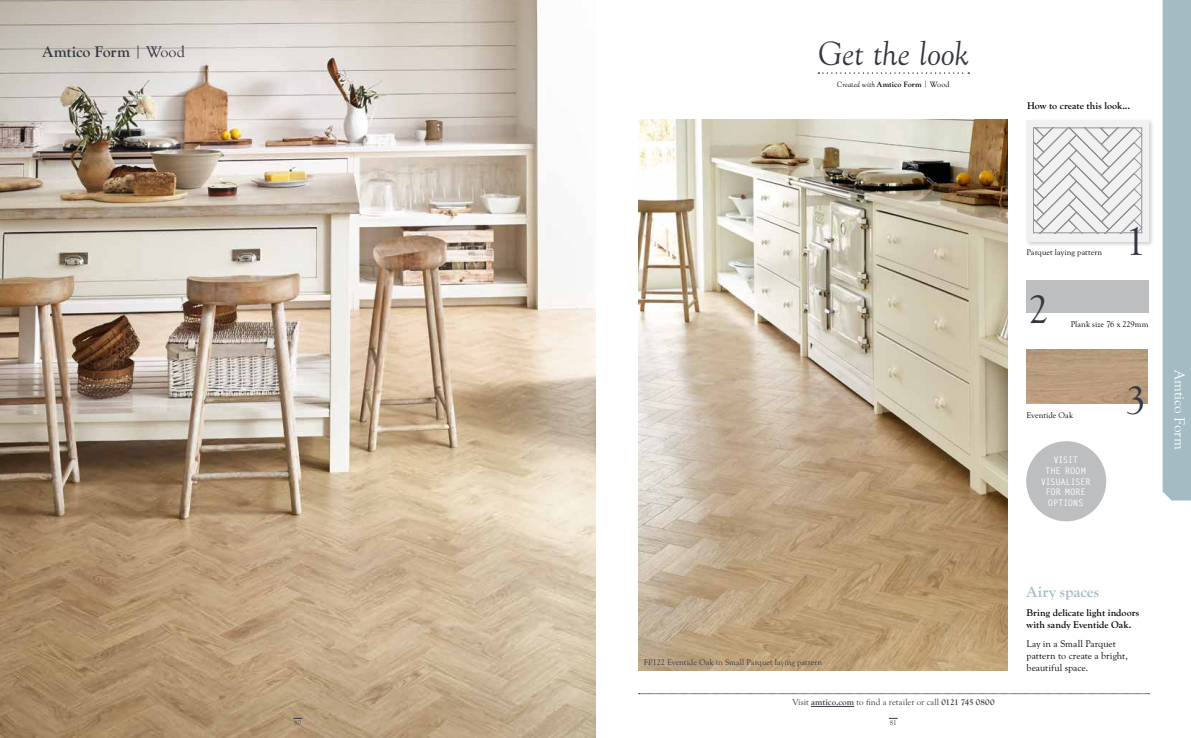
<style>
.page{position:relative;width:1191px;height:738px;background:#fff}
.page>*{position:absolute;margin:0;border:0;box-sizing:border-box;transform-origin:0 0}
.t1{font:41px "Goudy Old Sty";color:#343741}
.t2{font:italic 35px "Goudy Old Sty";letter-spacing:-.01em;color:#343741}
.t3{font:700 16px "Goudy Old Sty";letter-spacing:-.01em;color:#343741}
.t4{font:700 16px "Goudy Old Sty";letter-spacing:.005em;color:#a3bbc3}
.t5{font:15px "Goudy Old Sty";letter-spacing:-.015em;color:#fff}
.t6{font:700 10px/12px "Goudy Old Sty";letter-spacing:.005em;color:#000}
.t7{font:10px/12px "Goudy Old Sty";letter-spacing:.005em;color:#000}
.t8{font:9px "Goudy Old Sty";letter-spacing:.005em;color:#343741}
.t9{font:700 9px/10.8px "Letter Gothic Std";letter-spacing:-.035em;color:#fff;text-align:center}
.t10{font:8.5px "Goudy Old Sty";letter-spacing:.01em;color:#000}
.t11{font:8.5px "Goudy Old Sty";letter-spacing:.01em;color:#343741}
.t12{font:italic 8px "Goudy Old Sty";letter-spacing:.015em;color:#000}
.t13{font:7px "Goudy Old Sty";color:#343741}
.s1{font-weight:400}
.s2{font-weight:700;font-style:normal}
.s3{font-style:normal}
.s4{font-weight:700}
</style>
<div class="page">
<div style="left:1026px;top:280px;width:122px;height:32px;background:#bcbec0"></div>
<div style="left:1025px;top:118px;width:129px;height:129px;background:#000;opacity:.2"></div>
<div style="left:1026px;top:120px;width:122px;height:121px;background:#f1f1f2"></div>
<svg style="left:1035px;top:129px;width:105px;height:102px"></svg>
<div style="left:1033px;top:127px;width:109px;height:106px;border:1px solid #939598"></div>
<img style="left:0;top:0;width:595px;height:737px">
<img style="left:638px;top:120px;width:369px;height:550px">
<svg style="left:638px;top:693px;width:511px;height:1px"></svg>
<hr style="left:811px;top:705px;width:43px;height:1px;background:#343741">
<svg style="left:818px;top:72px;width:151px;height:2px"></svg>
<div style="left:1025px;top:439px;width:82px;height:83px;background:#bcbec0;border-radius:50%"></div>
<div style="left:1023px;top:438px;width:85px;height:85px;border:2px solid #fff;border-radius:50%"></div>
<div style="left:1162px;top:0;width:29px;height:500px;background:#a3bbc3"></div>
<h3 class="t3" style="left:43px;top:43px;width:144px">Amtico Form <span class="s1">| Wood</span></h3>
<h2 class="t2" style="left:817px;top:35px;width:153px">Get the look</h2>
<p class="t12" style="left:837px;top:80px;width:114px">Created with <span class="s2">Amtico Form</span> <span class="s3">| Wood</span></p>
<p class="t6" style="left:1027px;top:99px;width:105px">How to create this look...</p>
<p class="t10" style="left:1026px;top:248px;width:77px">Parquet laying pattern</p>
<h1 class="t1" style="left:1125px;top:219px;width:22px">1</h1>
<h1 class="t1" style="left:1028px;top:287px;width:22px">2</h1>
<p class="t10" style="left:1070px;top:319px;width:79px">Plank size 76 x 229mm</p>
<p class="t10" style="left:1026px;top:410px;width:48px">Eventide Oak</p>
<p class="t9" style="left:1040px;top:454px;width:51px">VISIT<br>THE ROOM<br>VISUALISER<br>FOR MORE<br>OPTIONS</p>
<h1 class="t1" style="left:1125px;top:378px;width:22px">3</h1>
<h3 class="t5" style="left:1187px;top:369px;width:81px;rotate:90deg">Amtico Form</h3>
<p class="t11" style="left:643px;top:657px;width:180px">FP122 Eventide Oak in Small Parquet laying pattern</p>
<p class="t8" style="left:792px;top:697px;width:204px">Visit <span class="s4">amtico.com</span> to find a retailer or call <span class="s4">0121 745 0800</span></p>
<p class="t13" style="left:294px;top:718px;width:9px">80</p>
<p class="t13" style="left:890px;top:718px;width:8px">81</p>
<h3 class="t4" style="left:1026px;top:582px;width:74px">Airy spaces</h3>
<p class="t6" style="left:1026px;top:606px;width:114px">Bring delicate light indoors with sandy Eventide Oak.</p>
<p class="t7" style="left:1026px;top:637px;width:103px">Lay in a Small Parquet pattern to create a bright, beautiful space.</p>
</div>
